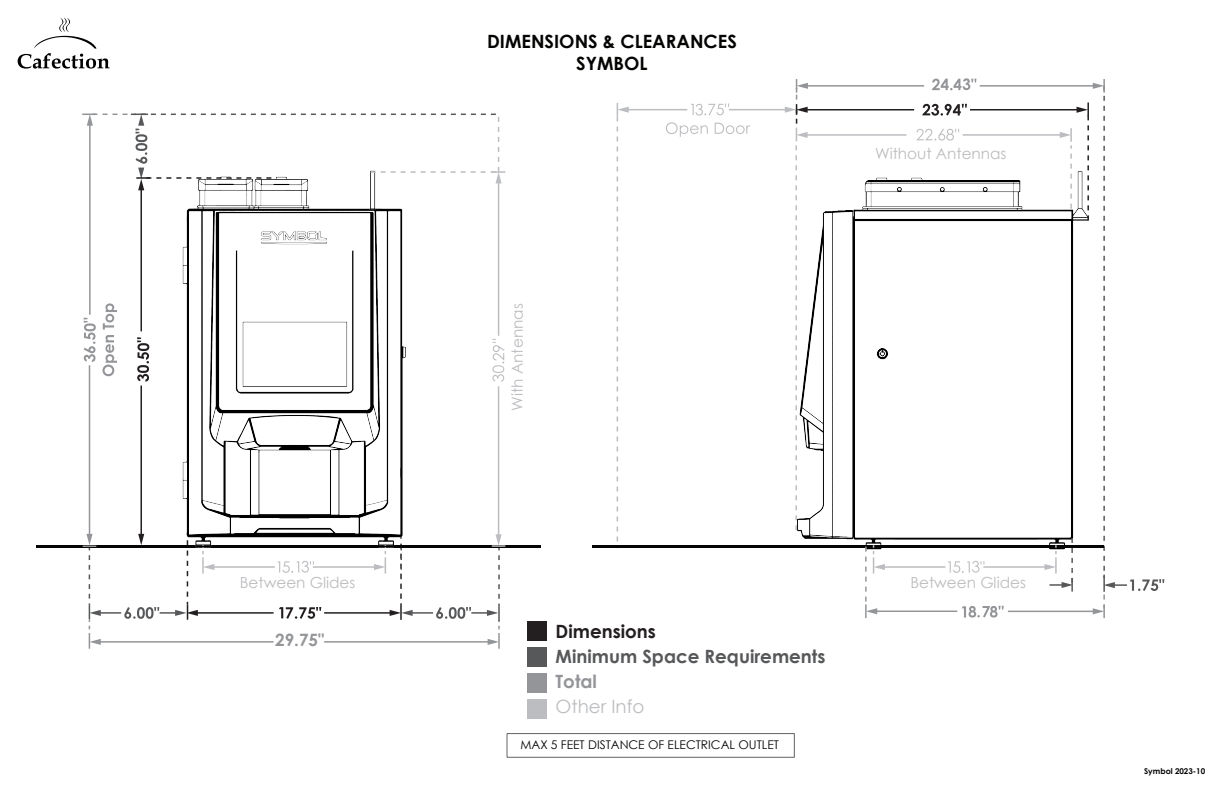
<style>
.page{position:relative;width:1224px;height:792px;background:#fff}
.page>*{position:absolute;margin:0;border:0;box-sizing:border-box;transform-origin:0 0}
.t1{font:700 18.3px/22px "Century Gothic";color:#040503;text-align:center}
.t2{font:700 18.3px "Century Gothic";color:#57585a}
.t3{font:700 18.3px "Century Gothic";color:#231f20}
.t4{font:18.3px "Century Gothic";color:#bcbdc0}
.t5{font:700 18.3px "Century Gothic";color:#939598}
.t6{font:700 17px "Century Gothic";color:#939598}
.t7{font:15.3px "Century Gothic";color:#bcbdc0}
.t8{font:12px "Century Gothic";color:#040503}
.t9{font:700 8px "Century Gothic";color:#040503}
</style>
<div class="page">
<img style="left:795px;top:177px;width:250px;height:393px">
<svg style="left:507px;top:734px;width:1px;height:23px"></svg>
<hr style="left:507px;top:733px;width:287px;height:1px;background:#636366">
<svg style="left:794px;top:734px;width:1px;height:23px"></svg>
<hr style="left:507px;top:757px;width:287px;height:1px;background:#636366">
<div style="left:527px;top:621px;width:20px;height:20px;background:#231f20"></div>
<div style="left:527px;top:647px;width:20px;height:20px;background:#57585a"></div>
<div style="left:527px;top:673px;width:20px;height:20px;background:#939598"></div>
<div style="left:527px;top:699px;width:20px;height:19px;background:#bcbdc0"></div>
<hr style="left:196px;top:612px;width:78px;height:2px;background:#231f20">
<hr style="left:324px;top:612px;width:68px;height:2px;background:#231f20">
<hr style="left:99px;top:641px;width:175px;height:2px;background:#939598">
<hr style="left:324px;top:641px;width:166px;height:2px;background:#939598">
<hr style="left:592px;top:545px;width:512px;height:3px;background:#050504">
<hr style="left:36px;top:545px;width:505px;height:3px;background:#050504">
<hr style="left:806px;top:109px;width:108px;height:2px;background:#231f20">
<hr style="left:970px;top:109px;width:109px;height:2px;background:#231f20">
<hr style="left:980px;top:85px;width:115px;height:2px;background:#939598">
<hr style="left:806px;top:85px;width:118px;height:2px;background:#939598">
<hr style="left:806px;top:134px;width:100px;height:2px;background:#bcbdc0">
<hr style="left:963px;top:134px;width:99px;height:2px;background:#bcbdc0">
<hr style="left:627px;top:109px;width:60px;height:1px;background:#bcbdc0">
<hr style="left:729px;top:109px;width:58px;height:1px;background:#bcbdc0">
<svg style="left:617px;top:103px;width:12px;height:439px"></svg>
<svg style="left:785px;top:79px;width:23px;height:451px"></svg>
<svg style="left:18px;top:18px;width:92px;height:51px"></svg>
<svg style="left:932px;top:78px;width:44px;height:12px"></svg>
<svg style="left:922px;top:104px;width:45px;height:12px"></svg>
<svg style="left:916px;top:129px;width:43px;height:12px"></svg>
<svg style="left:666px;top:122px;width:42px;height:15px"></svg>
<svg style="left:715px;top:123px;width:35px;height:11px"></svg>
<svg style="left:691px;top:104px;width:38px;height:12px"></svg>
<hr style="left:99px;top:612px;width:22px;height:2px;background:#57585a">
<svg style="left:279px;top:607px;width:42px;height:12px"></svg>
<hr style="left:212px;top:566px;width:63px;height:2px;background:#bcbdc0">
<hr style="left:313px;top:566px;width:63px;height:2px;background:#bcbdc0">
<svg style="left:279px;top:567px;width:35px;height:6px"></svg>
<hr style="left:883px;top:566px;width:62px;height:2px;background:#bcbdc0">
<hr style="left:983px;top:566px;width:64px;height:2px;background:#bcbdc0">
<svg style="left:948px;top:561px;width:36px;height:12px"></svg>
<hr style="left:875px;top:611px;width:82px;height:1px;background:#939598">
<hr style="left:1008px;top:611px;width:87px;height:1px;background:#939598">
<svg style="left:865px;top:545px;width:20px;height:73px"></svg>
<svg style="left:1045px;top:79px;width:119px;height:539px"></svg>
<svg style="left:962px;top:606px;width:42px;height:12px"></svg>
<img style="left:182px;top:190px;width:224px;height:377px">
<img style="left:367px;top:190px;width:20px;height:19px">
<hr style="left:89px;top:124px;width:2px;height:191px;background:#939598">
<svg style="left:102px;top:303px;width:15px;height:73px"></svg>
<svg style="left:84px;top:318px;width:12px;height:44px"></svg>
<hr style="left:89px;top:365px;width:1px;height:171px;background:#939598">
<svg style="left:83px;top:534px;width:18px;height:115px"></svg>
<hr style="left:498px;top:386px;width:1px;height:150px;background:#bcbdc0">
<hr style="left:498px;top:181px;width:1px;height:155px;background:#bcbdc0">
<svg style="left:492px;top:339px;width:13px;height:43px"></svg>
<hr style="left:140px;top:386px;width:2px;height:150px;background:#231f20">
<svg style="left:124px;top:533px;width:90px;height:87px"></svg>
<hr style="left:140px;top:188px;width:2px;height:143px;background:#231f20">
<svg style="left:137px;top:337px;width:12px;height:45px"></svg>
<hr style="left:411px;top:612px;width:22px;height:2px;background:#57585a">
<svg style="left:374px;top:536px;width:39px;height:84px"></svg>
<svg style="left:436px;top:534px;width:69px;height:115px"></svg>
<svg style="left:82px;top:114px;width:423px;height:76px"></svg>
<p class="t1" style="left:487px;top:29px;width:251px">DIMENSIONS &amp; CLEARANCES<br>SYMBOL</p>
<p class="t7" style="left:507px;top:411px;width:109px;rotate:-90deg">With Antennas</p>
<p class="t7" style="left:875px;top:143px;width:133px">Without Antennas</p>
<p class="t7" style="left:240px;top:572px;width:117px">Between Glides</p>
<p class="t7" style="left:910px;top:572px;width:117px">Between Glides</p>
<p class="t6" style="left:275px;top:627px;width:50px">29.75"</p>
<p class="t3" style="left:556px;top:618px;width:102px">Dimensions</p>
<p class="t2" style="left:556px;top:643px;width:271px">Minimum Space Requirements</p>
<p class="t5" style="left:556px;top:668px;width:43px">Total</p>
<p class="t4" style="left:556px;top:694px;width:90px">Other Info</p>
<p class="t8" style="left:520px;top:736px;width:260px">MAX 5 FEET DISTANCE OF ELECTRICAL OUTLET</p>
<p class="t9" style="left:1144px;top:765px;width:63px">Symbol 2023-10</p>
</div>
